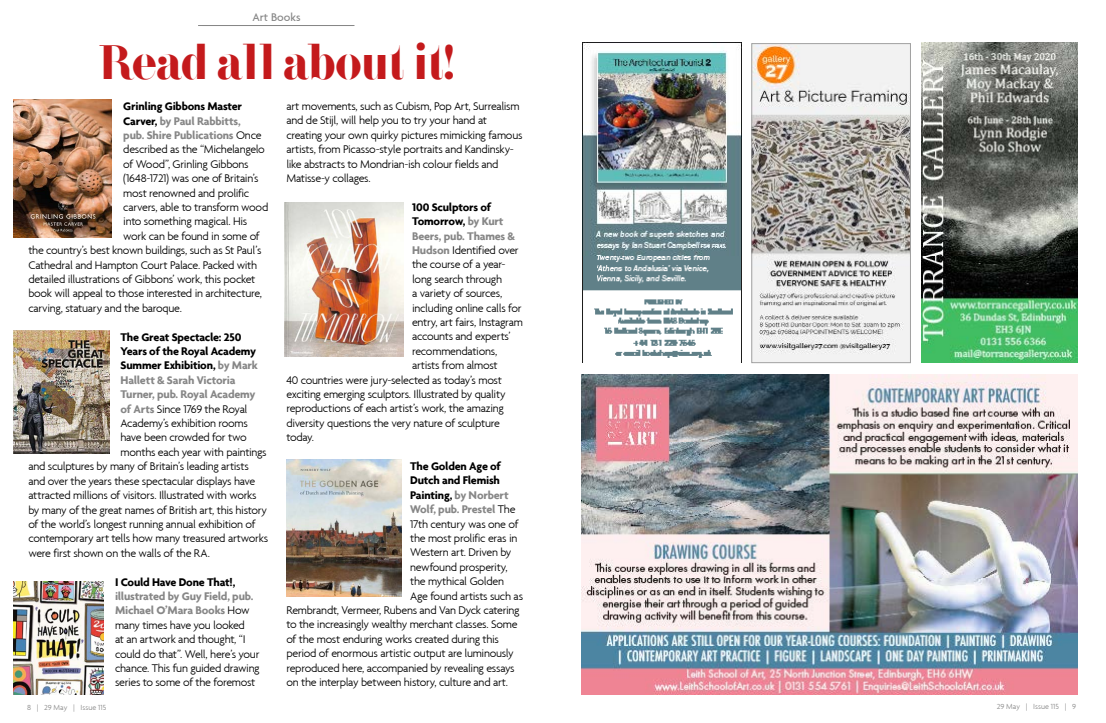
<style>
.page{position:relative;width:1106px;height:723px;background:#fff}
.page>*{position:absolute;margin:0;border:0;box-sizing:border-box;transform-origin:0 0}
.t1{font:800 48px "F Bella";letter-spacing:-.025em;color:#c41a1c}
.t2{font:300 12px/14.4px "Agenda";letter-spacing:-.025em;color:#000}
.t3{font:700 12px "Agenda";letter-spacing:-.02em;color:#000}
.t4{font:700 12px "Agenda";letter-spacing:-.02em;color:#878787}
.t5{font:500 12px "Agenda";color:#878787}
.t6{font:300 8px "Agenda";color:#878787}
.s1{color:#878787}
.s2{font-weight:700;color:#878787}
.s3{font-weight:300;color:#000}
.s4{color:#000}
</style>
<div class="page">
<img style="left:286px;top:459px;width:115px;height:137px">
<img style="left:14px;top:581px;width:90px;height:113px">
<img style="left:284px;top:202px;width:119px;height:155px">
<img style="left:14px;top:331px;width:95px;height:122px">
<img style="left:14px;top:99px;width:98px;height:139px">
<hr style="left:198px;top:25px;width:156px;height:1px;background:#878787">
<img style="left:921px;top:43px;width:156px;height:320px">
<img style="left:582px;top:43px;width:159px;height:320px">
<img style="left:753px;top:45px;width:155px;height:316px">
<div style="left:751px;top:43px;width:159px;height:320px;border:1px solid #a1a1a1"></div>
<img style="left:581px;top:374px;width:496px;height:320px">
<p class="t5" style="left:252px;top:10px;width:50px">Art Books</p>
<h1 class="t1" style="left:99px;top:34px;width:357px">Read all about it!</h1>
<p class="t2" style="left:286px;top:99px;width:238px">art movements, such as Cubism, Pop Art, Surrealism and de Stijl, will help you to try your hand at creating your own quirky pictures mimicking famous artists, from Picasso-style portraits and Kandinsky&shy;like abstracts to Mondrian-ish colour fields and Matisse-y collages.</p>
<p class="t3" style="left:412px;top:199px;width:81px">100 Sculptors of</p>
<p class="t3" style="left:412px;top:214px;width:93px">Tomorrow, <span class="s1">by Kurt</span></p>
<p class="t4" style="left:412px;top:228px;width:104px">Beers, pub. Thames &amp;</p>
<p class="t2" style="left:412px;top:243px;width:108px"><span class="s2">Hudson</span> Identified over</p>
<p class="t2" style="left:412px;top:257px;width:95px">the course of a year-</p>
<p class="t2" style="left:412px;top:271px;width:92px">long search through</p>
<p class="t2" style="left:412px;top:286px;width:92px">a variety of sources,</p>
<p class="t2" style="left:412px;top:300px;width:111px">including online calls for</p>
<p class="t2" style="left:412px;top:315px;width:112px">entry, art fairs, Instagram</p>
<p class="t2" style="left:412px;top:329px;width:100px">accounts and experts’</p>
<p class="t2" style="left:412px;top:343px;width:87px">recommendations,</p>
<p class="t2" style="left:412px;top:358px;width:87px">artists from almost</p>
<p class="t2" style="left:286px;top:372px;width:217px">40 countries were jury-selected as today’s most</p>
<p class="t2" style="left:286px;top:387px;width:221px">exciting emerging sculptors. Illustrated by quality</p>
<p class="t2" style="left:286px;top:401px;width:219px">reproductions of each artist’s work, the amazing</p>
<p class="t2" style="left:286px;top:415px;width:215px">diversity questions the very nature of sculpture</p>
<p class="t2" style="left:286px;top:430px;width:29px">today.</p>
<p class="t3" style="left:410px;top:459px;width:92px">The Golden Age of</p>
<p class="t3" style="left:410px;top:473px;width:91px">Dutch and Flemish</p>
<p class="t3" style="left:410px;top:487px;width:100px">Painting, <span class="s1">by Norbert</span></p>
<p class="t4" style="left:410px;top:502px;width:107px">Wolf, pub. Prestel <span class="s3">The</span></p>
<p class="t2" style="left:410px;top:516px;width:110px">17th century was one of</p>
<p class="t2" style="left:410px;top:531px;width:109px">the most prolific eras in</p>
<p class="t2" style="left:410px;top:545px;width:103px">Western art. Driven by</p>
<p class="t2" style="left:410px;top:559px;width:99px">newfound prosperity,</p>
<p class="t2" style="left:410px;top:574px;width:95px">the mythical Golden</p>
<p class="t2" style="left:410px;top:588px;width:114px">Age found artists such as</p>
<p class="t2" style="left:286px;top:603px;width:235px">Rembrandt, Vermeer, Rubens and Van Dyck catering</p>
<p class="t2" style="left:286px;top:617px;width:232px">to the increasingly wealthy merchant classes. Some</p>
<p class="t2" style="left:286px;top:631px;width:214px">of the most enduring works created during this</p>
<p class="t2" style="left:286px;top:646px;width:229px">period of enormous artistic output are luminously</p>
<p class="t2" style="left:286px;top:660px;width:230px">reproduced here, accompanied by revealing essays</p>
<p class="t2" style="left:286px;top:675px;width:223px">on the interplay between history, culture and art.</p>
<p class="t3" style="left:123px;top:99px;width:120px">Grinling Gibbons Master</p>
<p class="t4" style="left:123px;top:113px;width:119px"><span class="s4">Carver,</span> by Paul Rabbitts,</p>
<p class="t4" style="left:123px;top:128px;width:140px">pub. Shire Publications <span class="s3">Once</span></p>
<p class="t2" style="left:123px;top:142px;width:143px">described as the “Michelangelo</p>
<p class="t2" style="left:123px;top:157px;width:127px">of Wood”, Grinling Gibbons</p>
<p class="t2" style="left:123px;top:171px;width:137px">(1648-1721) was one of Britain’s</p>
<p class="t2" style="left:123px;top:185px;width:128px">most renowned and prolific</p>
<p class="t2" style="left:123px;top:200px;width:146px">carvers, able to transform wood</p>
<p class="t2" style="left:123px;top:214px;width:126px">into something magical. His</p>
<p class="t2" style="left:123px;top:229px;width:138px">work can be found in some of</p>
<p class="t2" style="left:28px;top:243px;width:235px">the country’s best known buildings, such as St Paul’s</p>
<p class="t2" style="left:28px;top:257px;width:230px">Cathedral and Hampton Court Palace. Packed with</p>
<p class="t2" style="left:28px;top:272px;width:228px">detailed illustrations of Gibbons’ work, this pocket</p>
<p class="t2" style="left:28px;top:286px;width:235px">book will appeal to those interested in architecture,</p>
<p class="t2" style="left:28px;top:301px;width:155px">carving, statuary and the baroque.</p>
<p class="t3" style="left:120px;top:329px;width:122px">The Great Spectacle: 250</p>
<p class="t3" style="left:120px;top:344px;width:137px">Years of the Royal Academy</p>
<p class="t3" style="left:120px;top:358px;width:139px">Summer Exhibition, <span class="s1">by Mark</span></p>
<p class="t4" style="left:120px;top:373px;width:116px">Hallett &amp; Sarah Victoria</p>
<p class="t4" style="left:120px;top:387px;width:136px">Turner, pub. Royal Academy</p>
<p class="t2" style="left:120px;top:401px;width:129px"><span class="s2">of Arts</span> Since 1769 the Royal</p>
<p class="t2" style="left:120px;top:416px;width:129px">Academy’s exhibition rooms</p>
<p class="t2" style="left:120px;top:430px;width:128px">have been crowded for two</p>
<p class="t2" style="left:120px;top:445px;width:148px">months each year with paintings</p>
<p class="t2" style="left:28px;top:459px;width:222px">and sculptures by many of Britain’s leading artists</p>
<p class="t2" style="left:28px;top:473px;width:228px">and over the years these spectacular displays have</p>
<p class="t2" style="left:28px;top:488px;width:230px">attracted millions of visitors. Illustrated with works</p>
<p class="t2" style="left:28px;top:502px;width:240px">by many of the great names of British art, this history</p>
<p class="t2" style="left:28px;top:517px;width:229px">of the world’s longest running annual exhibition of</p>
<p class="t2" style="left:28px;top:531px;width:241px">contemporary art tells how many treasured artworks</p>
<p class="t2" style="left:28px;top:545px;width:183px">were first shown on the walls of the RA.</p>
<p class="t3" style="left:115px;top:574px;width:122px">I Could Have Done That!,</p>
<p class="t2" style="left:115px;top:589px;width:146px"><span class="s2">illustrated by Guy Field, pub.<br>Michael O’Mara Books</span> How many times have you looked<br>at an artwork and thought, “I could do that”. Well, here’s your chance. This fun guided drawing series to some of the foremost</p>
<p class="t6" style="left:27px;top:703px;width:81px">8 | 29 May | Issue 115</p>
<p class="t6" style="left:996px;top:702px;width:81px">29 May | Issue 115 | 9</p>
</div>
